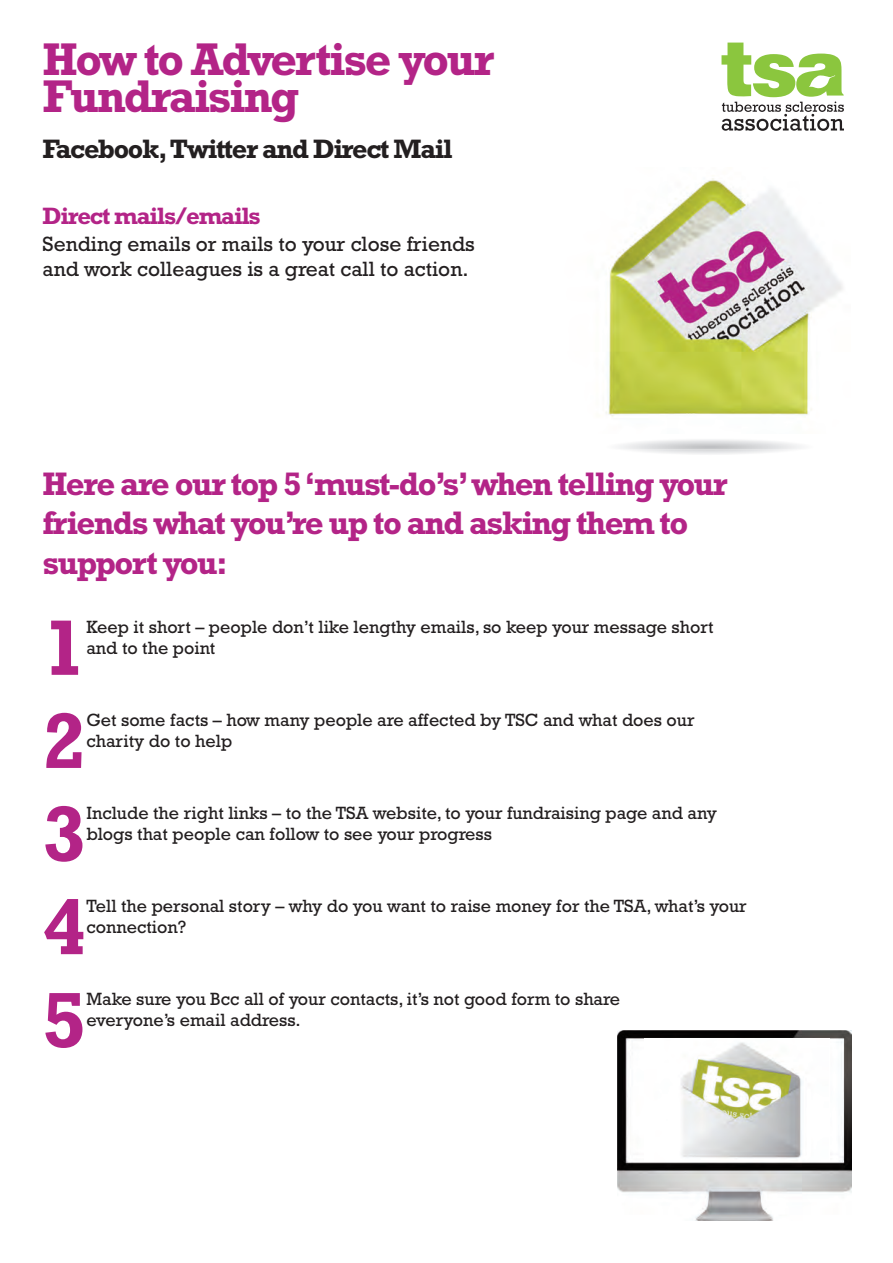
<style>
.page{position:relative;width:893px;height:1263px;background:#fff}
.page>*{position:absolute;margin:0;border:0;box-sizing:border-box;transform-origin:0 0}
.t1{font:700 79.8px "Rockwell";color:#b32487}
.t2{font:700 46.5px/37.5px "Rockwell";letter-spacing:-.05em;color:#b32487}
.t3{font:700 33px/39.6px "Rockwell";letter-spacing:-.05em;color:#b32487}
.t4{font:700 27px "Rockwell";letter-spacing:-.05em;color:#231f20}
.t5{font:700 24px "Rockwell";letter-spacing:-.05em;color:#b32487}
.t6{font:21px/25.2px "Rockwell";color:#231f20}
.t7{font:18px/21px "Rockwell";color:#231f20}
</style>
<div class="page">
<svg style="left:721px;top:43px;width:123px;height:88px"></svg>
<img style="left:606px;top:178px;width:237px;height:239px">
<img style="left:618px;top:1030px;width:233px;height:190px">
<img style="left:644px;top:1039px;width:185px;height:123px">
<h2 class="t2" style="left:43px;top:40px;width:453px">How to Advertise your<br>Fundraising</h2>
<h3 class="t4" style="left:43px;top:133px;width:412px">Facebook, Twitter and Direct Mail</h3>
<h3 class="t5" style="left:43px;top:202px;width:220px">Direct mails/emails</h3>
<p class="t6" style="left:43px;top:231px;width:434px">Sending emails or mails to your close friends and work colleagues is a great call to action.</p>
<h3 class="t3" style="left:43px;top:464px;width:687px">Here are our top 5 ‘must-do’s’ when telling your friends what you’re up to and asking them to support you:</h3>
<h1 class="t1" style="left:43px;top:601px;width:46px">1</h1>
<p class="t7" style="left:86px;top:616px;width:629px">Keep it short – people don’t like lengthy emails, so keep your message short and to the point</p>
<h1 class="t1" style="left:43px;top:694px;width:46px">2</h1>
<p class="t7" style="left:86px;top:709px;width:610px">Get some facts – how many people are affected by TSC and what does our charity do to help</p>
<h1 class="t1" style="left:43px;top:787px;width:46px">3</h1>
<p class="t7" style="left:86px;top:802px;width:632px">Include the right links – to the TSA website, to your fundraising page and any blogs that people can follow to see your progress</p>
<h1 class="t1" style="left:43px;top:880px;width:46px">4</h1>
<p class="t7" style="left:86px;top:895px;width:662px">Tell the personal story – why do you want to raise money for the TSA, what’s your connection?</p>
<h1 class="t1" style="left:43px;top:973px;width:46px">5</h1>
<p class="t7" style="left:86px;top:988px;width:535px">Make sure you Bcc all of your contacts, it’s not good form to share everyone’s email address.</p>
</div>
